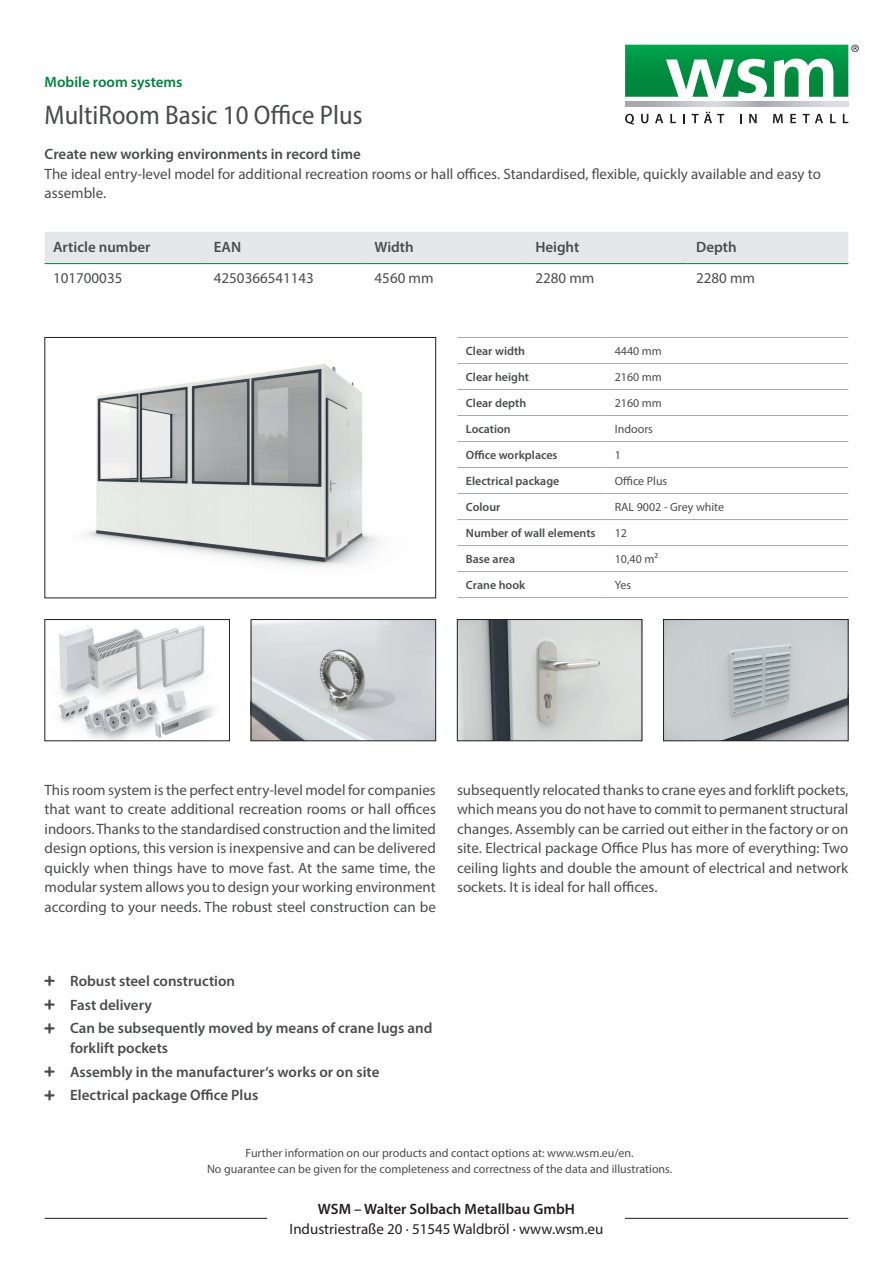
<style>
.page{position:relative;width:893px;height:1263px;background:#fff}
.page>*{position:absolute;margin:0;border:0;box-sizing:border-box;transform-origin:0 0}
.t1{font:semi-condensed 27px "Myriad Pro";color:#4b4c4d}
.t2{font:15px/19.5px "Myriad Pro";color:#4b4c4d;text-align:justify}
.t3{font:600 15px/23.7px "Myriad Pro";color:#4b4c4d}
.t4{font:15px "Myriad Pro";color:#231f20}
.t5{font:600 15px "Myriad Pro";color:#231f20}
.t6{font:600 15px "Myriad Pro";color:#00823d}
.t7{font:12px/16.5px "Myriad Pro";color:#4b4c4d;text-align:center}
.t8{font:600 12px "Myriad Pro";color:#4b4c4d}
</style>
<div class="page">
<img style="left:85px;top:364px;width:295px;height:203px">
<div style="left:45px;top:337px;width:391px;height:261px;border:1px solid #231f20"></div>
<img style="left:59px;top:625px;width:156px;height:114px">
<div style="left:45px;top:619px;width:185px;height:122px;border:1px solid #231f20"></div>
<img style="left:253px;top:621px;width:181px;height:118px">
<div style="left:251px;top:619px;width:185px;height:122px;border:1px solid #231f20"></div>
<img style="left:665px;top:621px;width:181px;height:118px">
<div style="left:663px;top:619px;width:185px;height:122px;border:1px solid #231f20"></div>
<img style="left:459px;top:621px;width:181px;height:118px">
<div style="left:457px;top:619px;width:185px;height:122px;border:1px solid #231f20"></div>
<div style="left:45px;top:232px;width:803px;height:31px;background:#e6e7e9"></div>
<hr style="left:45px;top:263px;width:160px;height:1px;background:#00823d">
<hr style="left:205px;top:263px;width:161px;height:1px;background:#00823d">
<hr style="left:366px;top:263px;width:161px;height:1px;background:#00823d">
<hr style="left:527px;top:263px;width:161px;height:1px;background:#00823d">
<hr style="left:688px;top:263px;width:160px;height:1px;background:#00823d">
<hr style="left:457px;top:337px;width:149px;height:1px;background:#a8a9ad">
<hr style="left:606px;top:337px;width:242px;height:1px;background:#a8a9ad">
<hr style="left:457px;top:363px;width:149px;height:1px;background:#a8a9ad">
<hr style="left:606px;top:363px;width:242px;height:1px;background:#a8a9ad">
<hr style="left:457px;top:389px;width:149px;height:1px;background:#a8a9ad">
<hr style="left:606px;top:389px;width:242px;height:1px;background:#a8a9ad">
<hr style="left:457px;top:415px;width:149px;height:1px;background:#a8a9ad">
<hr style="left:606px;top:415px;width:242px;height:1px;background:#a8a9ad">
<hr style="left:457px;top:441px;width:149px;height:1px;background:#a8a9ad">
<hr style="left:606px;top:441px;width:242px;height:1px;background:#a8a9ad">
<hr style="left:457px;top:467px;width:149px;height:1px;background:#a8a9ad">
<hr style="left:606px;top:467px;width:242px;height:1px;background:#a8a9ad">
<hr style="left:457px;top:493px;width:149px;height:1px;background:#a8a9ad">
<hr style="left:606px;top:493px;width:242px;height:1px;background:#a8a9ad">
<hr style="left:457px;top:519px;width:149px;height:1px;background:#a8a9ad">
<hr style="left:606px;top:519px;width:242px;height:1px;background:#a8a9ad">
<hr style="left:457px;top:545px;width:149px;height:1px;background:#a8a9ad">
<hr style="left:606px;top:545px;width:242px;height:1px;background:#a8a9ad">
<hr style="left:457px;top:571px;width:149px;height:1px;background:#a8a9ad">
<hr style="left:606px;top:571px;width:242px;height:1px;background:#a8a9ad">
<hr style="left:457px;top:597px;width:149px;height:1px;background:#a8a9ad">
<hr style="left:606px;top:597px;width:242px;height:1px;background:#a8a9ad">
<hr style="left:45px;top:1218px;width:803px;height:1px;background:#231f20">
<svg style="left:625px;top:114px;width:9px;height:11px"></svg>
<svg style="left:641px;top:114px;width:7px;height:9px"></svg>
<svg style="left:655px;top:114px;width:8px;height:9px"></svg>
<svg style="left:670px;top:114px;width:6px;height:9px"></svg>
<svg style="left:683px;top:114px;width:2px;height:9px"></svg>
<svg style="left:692px;top:112px;width:32px;height:11px"></svg>
<svg style="left:749px;top:114px;width:8px;height:9px"></svg>
<svg style="left:773px;top:114px;width:10px;height:9px"></svg>
<svg style="left:790px;top:114px;width:6px;height:9px"></svg>
<svg style="left:803px;top:114px;width:20px;height:9px"></svg>
<svg style="left:830px;top:114px;width:6px;height:9px"></svg>
<svg style="left:843px;top:114px;width:5px;height:9px"></svg>
<hr style="left:625px;top:106px;width:223px;height:1px;background:#636366">
<svg style="left:625px;top:102px;width:223px;height:4px"></svg>
<svg style="left:625px;top:45px;width:234px;height:52px"></svg>
<div style="left:268px;top:1203px;width:357px;height:30px;background:#fff"></div>
<p class="t6" style="left:45px;top:72px;width:139px">Mobile room systems</p>
<h1 class="t1" style="left:45px;top:99px;width:319px">MultiRoom Basic 10 Office Plus</h1>
<p class="t3" style="left:45px;top:142px;width:318px">Create new working environments in record time</p>
<p class="t2" style="left:45px;top:164px;width:778px">The ideal entry-level model for additional recreation rooms or hall offices. Standardised, flexible, quickly available and easy to assemble.</p>
<p class="t3" style="left:53px;top:234px;width:99px">Article number</p>
<p class="t3" style="left:214px;top:234px;width:29px">EAN</p>
<p class="t3" style="left:375px;top:234px;width:41px">Width</p>
<p class="t3" style="left:535px;top:234px;width:46px">Height</p>
<p class="t3" style="left:696px;top:234px;width:42px">Depth</p>
<p class="t2" style="left:53px;top:268px;width:71px">101700035</p>
<p class="t2" style="left:214px;top:268px;width:102px">4250366541143</p>
<p class="t2" style="left:375px;top:268px;width:60px">4560 mm</p>
<p class="t2" style="left:535px;top:268px;width:60px">2280 mm</p>
<p class="t2" style="left:696px;top:268px;width:60px">2280 mm</p>
<p class="t8" style="left:466px;top:343px;width:61px">Clear width</p>
<p class="t7" style="left:615px;top:342px;width:49px">4440 mm</p>
<p class="t8" style="left:466px;top:369px;width:65px">Clear height</p>
<p class="t7" style="left:615px;top:368px;width:49px">2160 mm</p>
<p class="t8" style="left:466px;top:395px;width:62px">Clear depth</p>
<p class="t7" style="left:615px;top:394px;width:49px">2160 mm</p>
<p class="t8" style="left:466px;top:421px;width:46px">Location</p>
<p class="t7" style="left:615px;top:420px;width:40px">Indoors</p>
<p class="t8" style="left:466px;top:447px;width:93px">Office workplaces</p>
<p class="t7" style="left:615px;top:446px;width:8px">1</p>
<p class="t8" style="left:466px;top:473px;width:95px">Electrical package</p>
<p class="t7" style="left:615px;top:472px;width:54px">Office Plus</p>
<p class="t8" style="left:466px;top:499px;width:36px">Colour</p>
<p class="t7" style="left:615px;top:498px;width:111px">RAL 9002 - Grey white</p>
<p class="t8" style="left:466px;top:525px;width:131px">Number of wall elements</p>
<p class="t7" style="left:615px;top:524px;width:14px">12</p>
<p class="t8" style="left:466px;top:551px;width:51px">Base area</p>
<p class="t7" style="left:615px;top:550px;width:45px">10,40 m²</p>
<p class="t8" style="left:466px;top:577px;width:61px">Crane hook</p>
<p class="t7" style="left:615px;top:577px;width:18px">Yes</p>
<p class="t2" style="left:45px;top:780px;width:393px">This room system is the perfect entry-level model for companies that want to create additional recreation rooms or hall offices indoors. Thanks to the standardised construction and the limited design options, this version is inexpensive and can be delivered quickly when things have to move fast. At the same time, the modular system allows you to design your working environment according to your needs. The robust steel construction can be</p>
<p class="t2" style="left:457px;top:780px;width:393px">subsequently relocated thanks to crane eyes and forklift pockets, which means you do not have to commit to permanent structural changes. Assembly can be carried out either in the factory or on site. Electrical package Office Plus has more of everything: Two ceiling lights and double the amount of electrical and network sockets. It is ideal for hall offices.</p>
<p class="t3" style="left:70px;top:968px;width:364px">Robust steel construction<br>Fast delivery<br>Can be subsequently moved by means of crane lugs and</p>
<p class="t3" style="left:70px;top:1035px;width:311px">forklift pockets<br>Assembly in the manufacturer‘s works or on site<br>Electrical package Office Plus</p>
<p class="t7" style="left:207px;top:1144px;width:467px">Further information on our products and contact options at: www.wsm.eu/en.<br>No guarantee can be given for the completeness and correctness of the data and illustrations.</p>
<p class="t5" style="left:318px;top:1199px;width:259px">WSM – Walter Solbach Metallbau GmbH</p>
<p class="t4" style="left:290px;top:1219px;width:315px">Industriestraße 20 · 51545 Waldbröl · www.wsm.eu</p>
</div>
